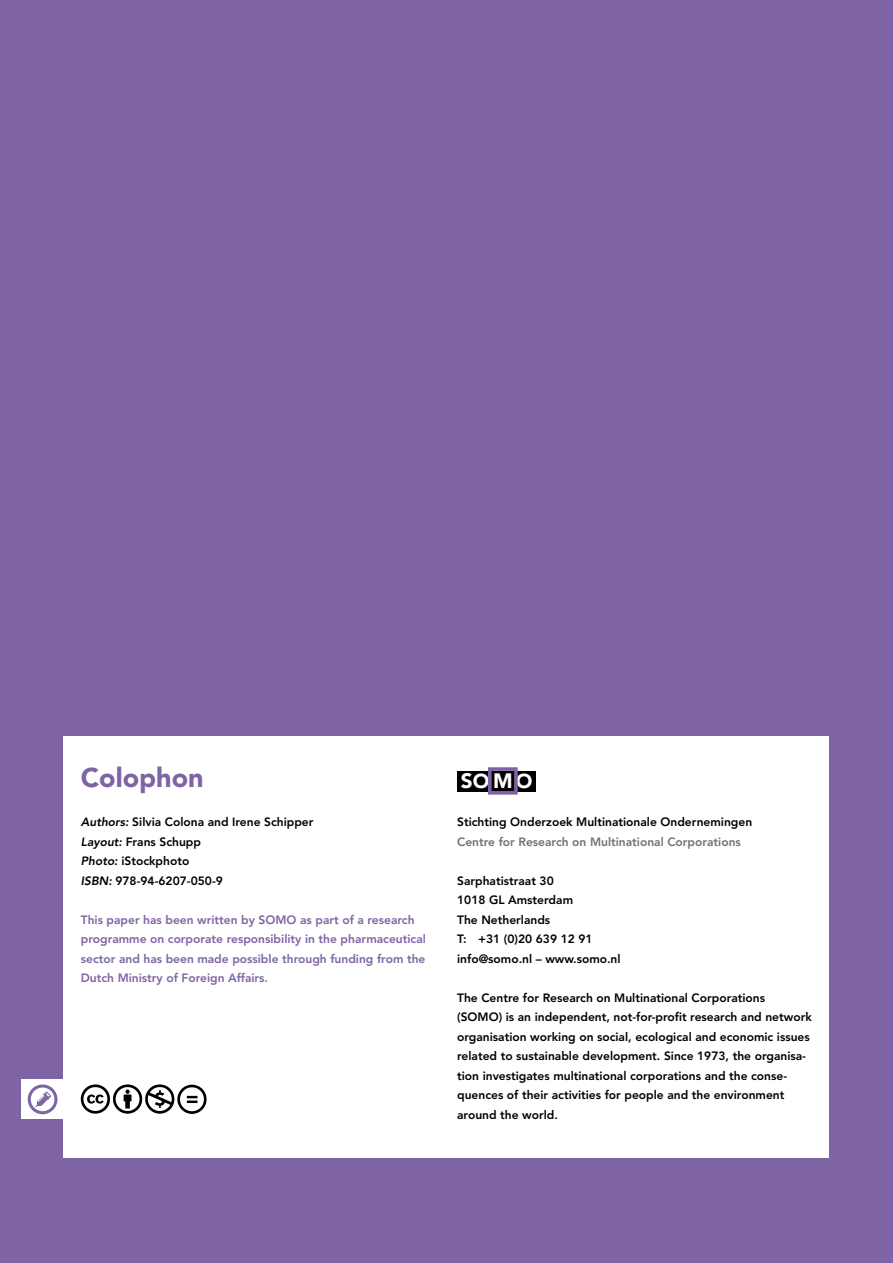
<style>
.page{position:relative;width:893px;height:1263px;background:#7e64a4}
.page>*{position:absolute;margin:0;border:0;box-sizing:border-box;transform-origin:0 0}
.t1{font:900 27px "Avenir LT Std";color:#7e64a4}
.t2{font:900 20.7px "Avenir LT Std";color:#fff}
.t3{font:800 12px/19.5px "Avenir LT Std";color:#000}
.t4{font:800 12px/19.5px "Avenir LT Std";color:#7e64a4}
.t5{font:800 12px "Avenir LT Std";color:#707172}
.s1{font-style:italic}
.s2{font-size:19.95px}
</style>
<div class="page">
<div style="left:64px;top:736px;width:765px;height:422px;background:#fff"></div>
<div style="left:457px;top:771px;width:78px;height:20px;background:#000"></div>
<div style="left:488px;top:767px;width:30px;height:28px;border:4px solid #7e64a4"></div>
<div style="left:21px;top:1080px;width:43px;height:39px;background:#fff"></div>
<svg style="left:81px;top:1084px;width:126px;height:30px"></svg>
<div style="left:28px;top:1084px;width:29px;height:30px;border:3px solid #7e64a4;border-radius:50%"></div>
<svg style="left:35px;top:1091px;width:16px;height:16px"></svg>
<h1 class="t1" style="left:81px;top:761px;width:124px">Colophon</h1>
<p class="t3" style="left:81px;top:812px;width:234px"><span class="s1">Authors:</span> Silvia Colona and Irene Schipper<br><span class="s1">Layout:</span> Frans Schupp<br><span class="s1">Photo:</span> iStockphoto<br><span class="s1">ISBN:</span> 978-94-6207-050-9</p>
<p class="t4" style="left:81px;top:910px;width:347px">This paper has been written by SOMO as part of a research programme on corporate responsibility in the pharmaceutical sector and has been made possible through funding from the Dutch Ministry of Foreign Affairs.</p>
<h2 class="t2" style="left:461px;top:769px;width:73px">S<span class="s2">O</span> M <span class="s2">O</span></h2>
<p class="t3" style="left:457px;top:812px;width:297px">Stichting Onderzoek Multinationale Ondernemingen</p>
<p class="t5" style="left:457px;top:834px;width:285px">Centre for Research on Multinational Corporations</p>
<p class="t3" style="left:457px;top:871px;width:165px">Sarphatistraat 30<br>1018 GL Amsterdam<br>The Netherlands<br>T: +31 (0)20 639 12 91 info@somo.nl – www.somo.nl</p>
<p class="t3" style="left:457px;top:988px;width:356px">The Centre for Research on Multinational Corporations (SOMO) is an independent, not-for-profit research and network organisation working on social, ecological and economic issues related to sustainable development. Since 1973, the organisa&shy;tion investigates multinational corporations and the conse&shy;quences of their activities for people and the environment around the world.</p>
</div>
